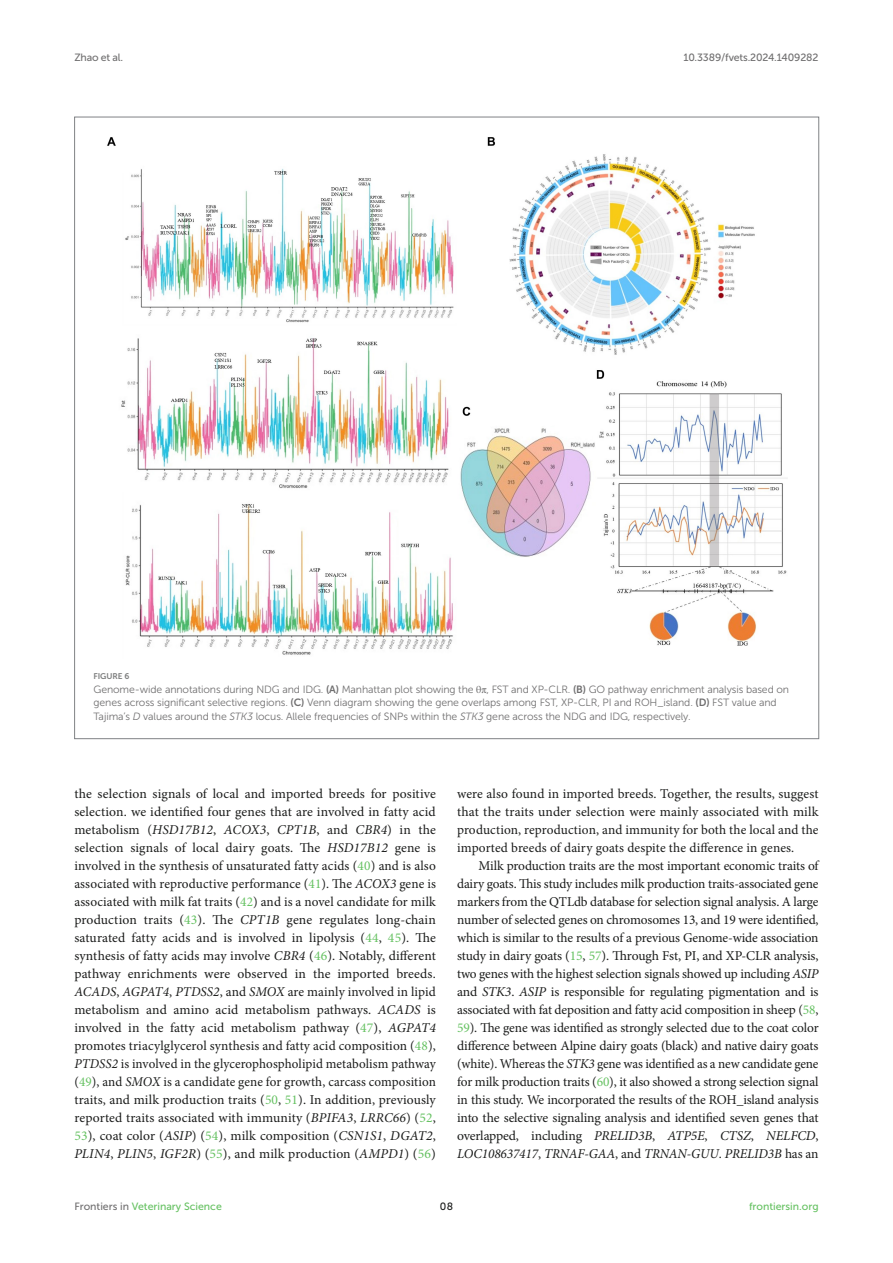
<style>
.page{position:relative;width:893px;height:1263px;background:#fff}
.page>*{position:absolute;margin:0;border:0;box-sizing:border-box;transform-origin:0 0}
.TEXT{font:13.5px/18px "Minion Pro";color:#1b1c1b;text-align:justify}
.FIG_LEG{font:10.5px/13.5px "Museo Sans 300";letter-spacing:-.01em;color:#706f70}
.t1{font:10.5px "Museo Sans 500";color:#65c161}
.t2{font:10.5px "Museo Sans 500";letter-spacing:-.015em;color:#706f70}
.t3{font:10.5px "Museo Sans 500";color:#1b1c1b}
.FIG_HD{font:8.25px "Museo Sans 700";letter-spacing:-.01em;color:#7e7f7f}
.s1{font-family:"Museo Sans 700"}
.s2{font-family:"STIX General"}
.s3{font-style:italic}
.s4{color:#65c161}
.s5{color:#706f70}
</style>
<div class="page">
<img style="left:107px;top:137px;width:681px;height:518px">
<p class="t2" style="left:74px;top:51px;width:50px">Zhao et al.</p>
<p class="t2" style="left:683px;top:51px;width:137px">10.3389/fvets.2024.1409282</p>
<p class="FIG_HD" style="left:94px;top:672px;width:37px">FIGURE 6</p>
<p class="FIG_LEG" style="left:94px;top:682px;width:697px">Genome-wide annotations during NDG and IDG. <span class="s1">(A)</span> Manhattan plot showing the <span class="s2">θπ</span>, FST and XP-CLR. <span class="s1">(B)</span> GO pathway enrichment analysis based on genes across significant selective regions. <span class="s1">(C)</span> Venn diagram showing the gene overlaps among FST, XP-CLR, PI and ROH_island. <span class="s1">(D)</span> FST value and<br>Tajima’s <span class="s3">D</span> values around the <span class="s3">STK3</span> locus. Allele frequencies of SNPs within the <span class="s3">STK3</span> gene across the NDG and IDG, respectively.</p>
<p class="TEXT" style="left:74px;top:785px;width:363px">the selection signals of local and imported breeds for positive selection. we identified four genes that are involved in fatty acid metabolism (<span class="s3">HSD17B12</span>, <span class="s3">ACOX3</span>, <span class="s3">CPT1B</span>, and <span class="s3">CBR4</span>) in the selection signals of local dairy goats. The <span class="s3">HSD17B12</span> gene is involved in the synthesis of unsaturated fatty acids (<span class="s4">40</span>) and is also associated with reproductive performance (<span class="s4">41</span>). The <span class="s3">ACOX3</span> gene is associated with milk fat traits (<span class="s4">42</span>) and is a novel candidate for milk production traits (<span class="s4">43</span>). The <span class="s3">CPT1B</span> gene regulates long-chain saturated fatty acids and is involved in lipolysis (<span class="s4">44</span>, <span class="s4">45</span>). The synthesis of fatty acids may involve <span class="s3">CBR4</span> (<span class="s4">46</span>). Notably, different pathway enrichments were observed in the imported breeds.<br><span class="s3">ACADS</span>, <span class="s3">AGPAT4</span>, <span class="s3">PTDSS2</span>, and <span class="s3">SMOX</span> are mainly involved in lipid metabolism and amino acid metabolism pathways. <span class="s3">ACADS</span> is involved in the fatty acid metabolism pathway (<span class="s4">47</span>), <span class="s3">AGPAT4 </span>promotes triacylglycerol synthesis and fatty acid composition (<span class="s4">48</span>), <span class="s3">PTDSS2</span> is involved in the glycerophospholipid metabolism pathway (<span class="s4">49</span>), and <span class="s3">SMOX</span> is a candidate gene for growth, carcass composition traits, and milk production traits (<span class="s4">50</span>, <span class="s4">51</span>). In addition, previously reported traits associated with immunity (<span class="s3">BPIFA3</span>, <span class="s3">LRRC66</span>) (<span class="s4">52</span>, <span class="s4">53</span>), coat color (<span class="s3">ASIP</span>) (<span class="s4">54</span>), milk composition (<span class="s3">CSN1S1</span>, <span class="s3">DGAT2</span>, <span class="s3">PLIN4</span>, <span class="s3">PLIN5</span>, <span class="s3">IGF2R</span>) (<span class="s4">55</span>), and milk production (<span class="s3">AMPD1</span>) (<span class="s4">56</span>)</p>
<p class="TEXT" style="left:457px;top:785px;width:363px">were also found in imported breeds. Together, the results, suggest that the traits under selection were mainly associated with milk production, reproduction, and immunity for both the local and the imported breeds of dairy goats despite the difference in genes.</p>
<p class="TEXT" style="left:457px;top:857px;width:363px;text-indent:21px">Milk production traits are the most important economic traits of dairy goats. This study includes milk production traits-associated gene markers from the QTLdb database for selection signal analysis. A large number of selected genes on chromosomes 13, and 19 were identified, which is similar to the results of a previous Genome-wide association study in dairy goats (<span class="s4">15</span>, <span class="s4">57</span>). Through Fst, PI, and XP-CLR analysis, two genes with the highest selection signals showed up including <span class="s3">ASIP </span>and <span class="s3">STK3</span>. <span class="s3">ASIP</span> is responsible for regulating pigmentation and is associated with fat deposition and fatty acid composition in sheep (<span class="s4">58</span>, <span class="s4">59</span>). The gene was identified as strongly selected due to the coat color difference between Alpine dairy goats (black) and native dairy goats (white). Whereas the <span class="s3">STK3</span> gene was identified as a new candidate gene for milk production traits (<span class="s4">60</span>), it also showed a strong selection signal in this study. We incorporated the results of the ROH_island analysis into the selective signaling analysis and identified seven genes that overlapped, including <span class="s3">PRELID3B</span>, <span class="s3">ATP5E</span>, <span class="s3">CTSZ</span>, <span class="s3">NELFCD</span>, <span class="s3">LOC108637417</span>, <span class="s3">TRNAF-GAA</span>, and <span class="s3">TRNAN-GUU</span>. <span class="s3">PRELID3B</span> has an</p>
<p class="t1" style="left:74px;top:1200px;width:149px"><span class="s5">Frontiers in</span> Veterinary Science</p>
<p class="t3" style="left:440px;top:1200px;width:15px">08</p>
<p class="t1" style="left:749px;top:1200px;width:71px">frontiersin.org</p>
</div>
